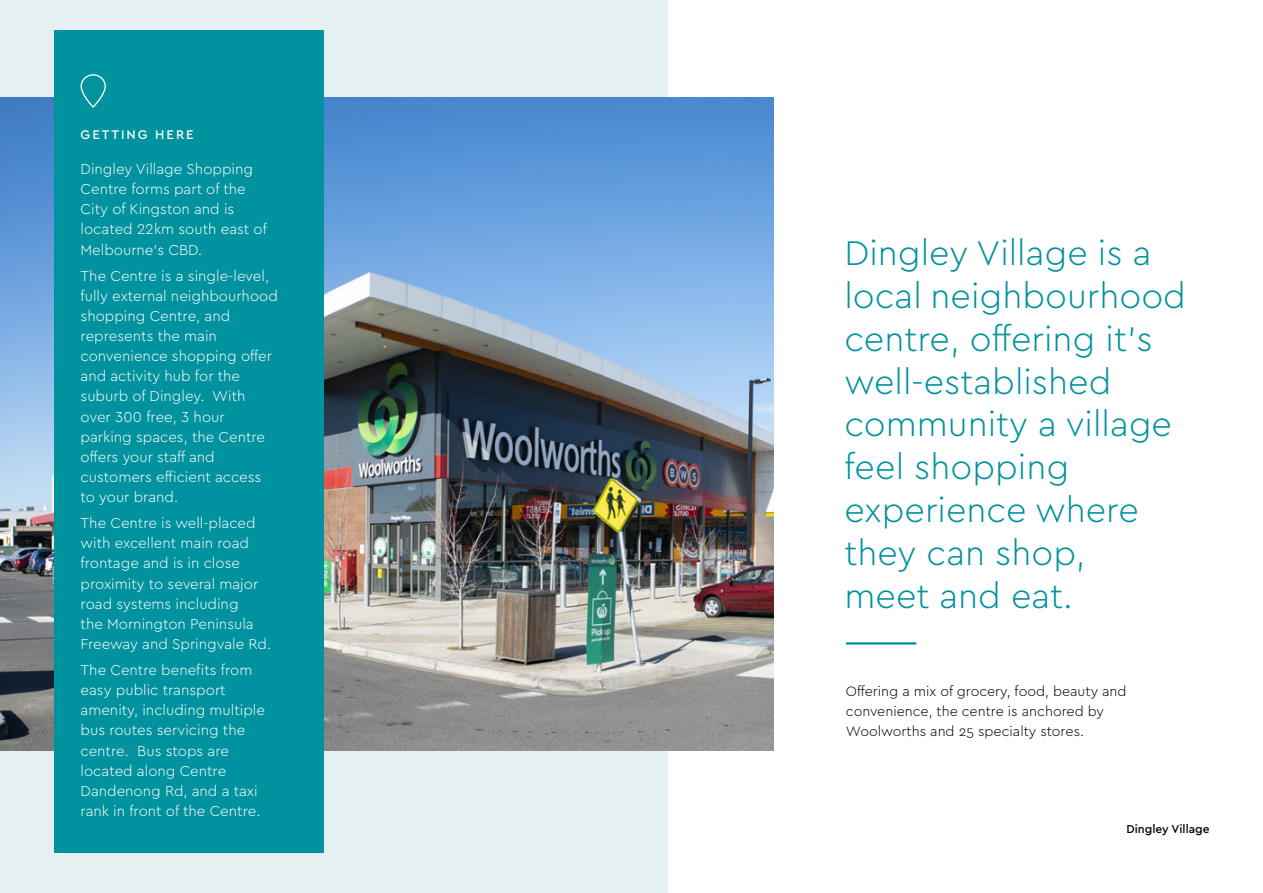
<style>
.page{position:relative;width:1263px;height:893px;background:#fff}
.page>*{position:absolute;margin:0;border:0;box-sizing:border-box;transform-origin:0 0}
.COPY{font:300 35.85px/42.9px "Cera GR";color:#00929e}
.COPY-2{font:300 15px/20.1px "Cera GR";color:#fff}
.COPY-3{font:300 14.25px/20.1px "Cera GR";color:#000}
.t1{font:500 13.2px "Cera GR";letter-spacing:.15em;color:#fff}
.t2{font:500 12px "Cera GR";color:#000}
</style>
<div class="page">
<div style="left:0;top:0;width:668px;height:893px;background:#e5f0f3"></div>
<img style="left:0;top:97px;width:774px;height:653px">
<hr style="left:846px;top:642px;width:70px;height:2px;background:#00929e">
<div style="left:54px;top:30px;width:269px;height:823px;background:#00929e"></div>
<svg style="left:80px;top:74px;width:26px;height:34px"></svg>
<p class="t1" style="left:81px;top:127px;width:115px">GETTING HERE</p>
<p class="COPY-2" style="left:81px;top:159px;width:188px">Dingley Village Shopping<br>Centre forms part of the<br>City of Kingston and is located 22km south east of<br>Melbourne’s CBD.</p>
<p class="COPY-2" style="left:81px;top:266px;width:199px">The Centre is a single-level, fully external neighbourhood shopping Centre, and represents the main convenience shopping offer and activity hub for the suburb of Dingley. With over 300 free, 3 hour parking spaces, the Centre offers your staff and customers efficient access to your brand.</p>
<p class="COPY-2" style="left:81px;top:513px;width:192px">The Centre is well-placed with excellent main road frontage and is in close proximity to several major road systems including<br>the Mornington Peninsula<br>Freeway and Springvale Rd.</p>
<p class="COPY-2" style="left:81px;top:660px;width:186px">The Centre benefits from easy public transport amenity, including multiple bus routes servicing the centre. Bus stops are located along Centre<br>Dandenong Rd, and a taxi rank in front of the Centre.</p>
<p class="COPY" style="left:844px;top:231px;width:343px">Dingley Village is a local neighbourhood centre, offering it’s well-established community a village feel shopping experience where they can shop,<br>meet and eat.</p>
<p class="COPY-3" style="left:846px;top:681px;width:282px">Offering a mix of grocery, food, beauty and convenience, the centre is anchored by<br>Woolworths and 25 specialty stores.</p>
<p class="t2" style="left:1126px;top:822px;width:85px">Dingley Village</p>
</div>
